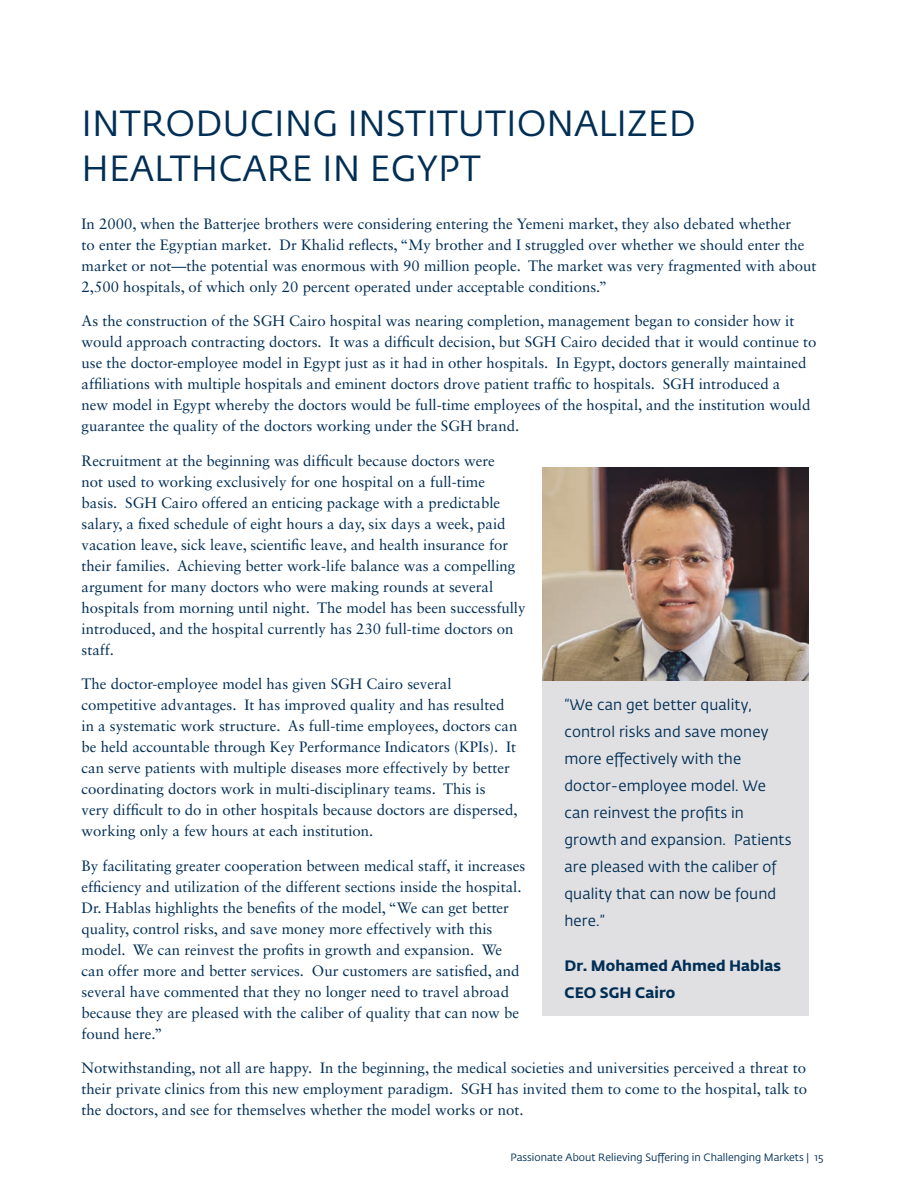
<style>
.page{position:relative;width:918px;height:1188px;background:#fff}
.page>*{position:absolute;margin:0;border:0;box-sizing:border-box;transform-origin:0 0}
.t1{font:36px/45px "Fedra Sans Std";color:#002e54}
.t2{font:15px/21px "Sabon LT Std";color:#002e54}
.t3{font:15px/27px "Fedra Sans Std";letter-spacing:.01em;color:#002e54}
.t4{font:700 15px/27px "Fedra Sans Std";letter-spacing:.005em;color:#002e54}
.t5{font:10.5px "Fedra Sans Std";color:#002e54}
</style>
<div class="page">
<div style="left:542px;top:681px;width:266px;height:334px;background:#e0e0e2"></div>
<img style="left:543px;top:468px;width:265px;height:212px">
<h1 class="t1" style="left:82px;top:101px;width:616px">INTRODUCING INSTITUTIONALIZED<br>HEALTHCARE IN EGYPT</h1>
<p class="t2" style="left:82px;top:213px;width:736px">In 2000, when the Batterjee brothers were considering entering the Yemeni market, they also debated whether<br>to enter the Egyptian market. Dr Khalid reflects, “My brother and I struggled over whether we should enter the market or not—the potential was enormous with 90 million people. The market was very fragmented with about 2,500 hospitals, of which only 20 percent operated under acceptable conditions.”</p>
<p class="t2" style="left:82px;top:311px;width:736px">As the construction of the SGH Cairo hospital was nearing completion, management began to consider how it would approach contracting doctors. It was a difficult decision, but SGH Cairo decided that it would continue to use the doctor-employee model in Egypt just as it had in other hospitals. In Egypt, doctors generally maintained affiliations with multiple hospitals and eminent doctors drove patient traffic to hospitals. SGH introduced a<br>new model in Egypt whereby the doctors would be full-time employees of the hospital, and the institution would guarantee the quality of the doctors working under the SGH brand.</p>
<p class="t2" style="left:82px;top:450px;width:445px">Recruitment at the beginning was difficult because doctors were<br>not used to working exclusively for one hospital on a full-time<br>basis. SGH Cairo offered an enticing package with a predictable salary, a fixed schedule of eight hours a day, six days a week, paid vacation leave, sick leave, scientific leave, and health insurance for their families. Achieving better work-life balance was a compelling argument for many doctors who were making rounds at several hospitals from morning until night. The model has been successfully introduced, and the hospital currently has 230 full-time doctors on staff.</p>
<p class="t2" style="left:82px;top:674px;width:437px">The doctor-employee model has given SGH Cairo several competitive advantages. It has improved quality and has resulted in a systematic work structure. As full-time employees, doctors can be held accountable through Key Performance Indicators (KPIs). It can serve patients with multiple diseases more effectively by better coordinating doctors work in multi-disciplinary teams. This is<br>very difficult to do in other hospitals because doctors are dispersed, working only a few hours at each institution.</p>
<p class="t2" style="left:82px;top:855px;width:445px">By facilitating greater cooperation between medical staff, it increases efficiency and utilization of the different sections inside the hospital.<br>Dr. Hablas highlights the benefits of the model, “We can get better quality, control risks, and save money more effectively with this model. We can reinvest the profits in growth and expansion. We can offer more and better services. Our customers are satisfied, and several have commented that they no longer need to travel abroad because they are pleased with the caliber of quality that can now be found here.”</p>
<p class="t2" style="left:82px;top:1058px;width:727px;text-align:justify">Notwithstanding, not all are happy. In the beginning, the medical societies and universities perceived a threat to their private clinics from this new employment paradigm. SGH has invited them to come to the hospital, talk to the doctors, and see for themselves whether the model works or not.</p>
<p class="t3" style="left:564px;top:691px;width:228px">“We can get better quality, control risks and save money more effectively with the doctor-employee model. We can reinvest the profits in growth and expansion. Patients are pleased with the caliber of quality that can now be found here.”</p>
<p class="t4" style="left:564px;top:952px;width:218px">Dr. Mohamed Ahmed Hablas<br>CEO SGH Cairo</p>
<p class="t5" style="left:510px;top:1151px;width:315px">Passionate About Relieving Suffering in Challenging Markets | 15</p>
</div>
